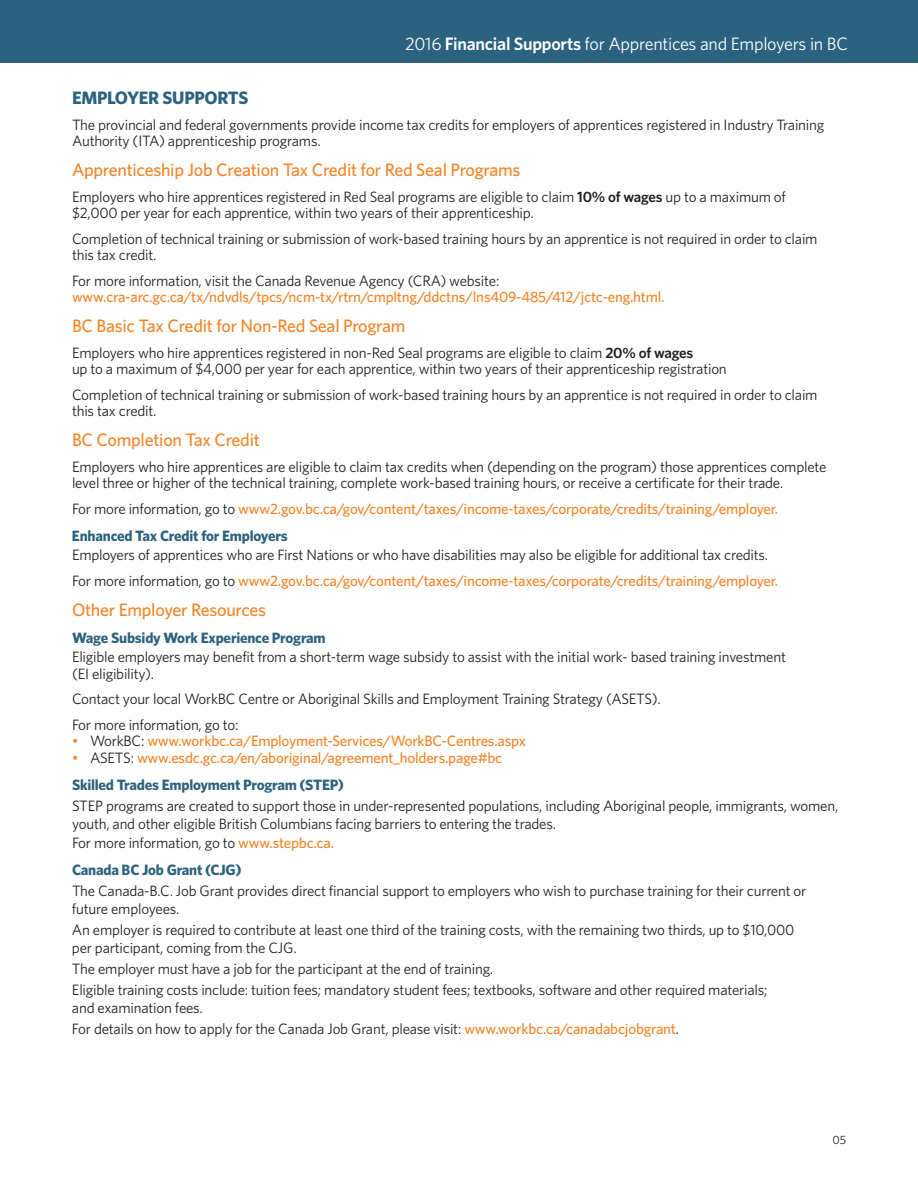
<style>
.page{position:relative;width:918px;height:1188px;background:#fff}
.page>*{position:absolute;margin:0;border:0;box-sizing:border-box;transform-origin:0 0}
.t1{font:500 18px "Whitney";letter-spacing:-.015em;color:#f58427}
.t2{font:18px "Whitney";letter-spacing:-.015em;color:#fff}
.t3{font:700 18px "Whitney";letter-spacing:-.015em;color:#2b627f}
.t4{font:15px/16.5px "Whitney";letter-spacing:-.015em;color:#231f20}
.t5{font:500 15px/27px "Whitney";letter-spacing:-.015em;color:#f58427}
.t6{font:700 15px "Whitney";letter-spacing:-.015em;color:#2b627f}
.t7{font:12px "Whitney";color:#231f20}
.s1{font-weight:600}
.s2{font-weight:400;color:#231f20}
.s3{font-weight:700;color:#2b627f}
.s4{font-weight:500;color:#f58427}
.s5{font-weight:400}
</style>
<div class="page">
<div style="left:0;top:0;width:918px;height:63px;background:#2b627f"></div>
<hr style="left:0;top:0;width:1px;height:63px;background:#7db1cd">
<p class="t2" style="left:405px;top:38px;width:445px">2016 <span class="s1">Financial Supports</span> for Apprentices and Employers in BC</p>
<p class="t3" style="left:72px;top:92px;width:178px">EMPLOYER SUPPORTS</p>
<p class="t4" style="left:72px;top:118px;width:754px">The provincial and federal governments provide income tax credits for employers of apprentices registered in Industry Training<br>Authority (ITA) apprenticeship programs.</p>
<p class="t1" style="left:72px;top:164px;width:450px">Apprenticeship Job Creation Tax Credit for Red Seal Programs</p>
<p class="t4" style="left:72px;top:190px;width:716px">Employers who hire apprentices registered in Red Seal programs are eligible to claim <span class="s1">10% of wages</span> up to a maximum of $2,000 per year for each apprentice, within two years of their apprenticeship.</p>
<p class="t4" style="left:72px;top:232px;width:747px">Completion of technical training or submission of work-based training hours by an apprentice is not required in order to claim this tax credit.</p>
<p class="t4" style="left:72px;top:274px;width:429px">For more information, visit the Canada Revenue Agency (CRA) website:</p>
<p class="t5" style="left:72px;top:285px;width:594px">www.cra-arc.gc.ca/tx/ndvdls/tpcs/ncm-tx/rtrn/cmpltng/ddctns/lns409-485/412/jctc-eng.html.</p>
<p class="t1" style="left:72px;top:320px;width:335px">BC Basic Tax Credit for Non-Red Seal Program</p>
<p class="t4" style="left:72px;top:346px;width:656px">Employers who hire apprentices registered in non-Red Seal programs are eligible to claim <span class="s1">20% of wages<br></span>up to a maximum of $4,000 per year for each apprentice, within two years of their apprenticeship registration</p>
<p class="t4" style="left:72px;top:388px;width:747px">Completion of technical training or submission of work-based training hours by an apprentice is not required in order to claim this tax credit.</p>
<p class="t1" style="left:72px;top:434px;width:189px">BC Completion Tax Credit</p>
<p class="t4" style="left:72px;top:460px;width:756px">Employers who hire apprentices are eligible to claim tax credits when (depending on the program) those apprentices complete level three or higher of the technical training, complete work-based training hours, or receive a certificate for their trade.</p>
<p class="t5" style="left:72px;top:497px;width:708px"><span class="s2">For more information, go to</span> www2.gov.bc.ca/gov/content/taxes/income-taxes/corporate/credits/training/employer.<br><span class="s3">Enhanced Tax Credit for Employers</span></p>
<p class="t4" style="left:72px;top:544px;width:708px;line-height:25.5px">Employers of apprentices who are First Nations or who have disabilities may also be eligible for additional tax credits.<br>For more information, go to <span class="s4">www2.gov.bc.ca/gov/content/taxes/income-taxes/corporate/credits/training/employer.</span></p>
<p class="t1" style="left:72px;top:603px;width:196px">Other Employer Resources</p>
<p class="t6" style="left:72px;top:633px;width:255px">Wage Subsidy Work Experience Program</p>
<p class="t4" style="left:72px;top:650px;width:715px">Eligible employers may benefit from a short-term wage subsidy to assist with the initial work- based training investment (EI eligibility).</p>
<p class="t4" style="left:72px;top:688px;width:590px;line-height:25.5px">Contact your local WorkBC Centre or Aboriginal Skills and Employment Training Strategy (ASETS).<br>For more information, go to:</p>
<p class="t5" style="left:72px;top:729px;width:455px"><span class="s5">•</span> <span class="s2">WorkBC:</span> www.workbc.ca/Employment-Services/WorkBC-Centres.aspx</p>
<p class="t5" style="left:72px;top:746px;width:432px"><span class="s5">•</span> <span class="s2">ASETS:</span> www.esdc.gc.ca/en/aboriginal/agreement_holders.page#bc<br><span class="s3">Skilled Trades Employment Program (STEP)</span></p>
<p class="t4" style="left:72px;top:798px;width:768px;line-height:18px">STEP programs are created to support those in under-represented populations, including Aboriginal people, immigrants, women, youth, and other eligible British Columbians facing barriers to entering the trades.</p>
<p class="t4" style="left:72px;top:831px;width:264px;line-height:27px">For more information, go to <span class="s4">www.stepbc.ca.<br></span><span class="s3">Canada BC Job Grant (CJG)</span></p>
<p class="t4" style="left:72px;top:884px;width:736px;line-height:18px">The Canada-B.C. Job Grant provides direct financial support to employers who wish to purchase training for their current or future employees.</p>
<p class="t4" style="left:72px;top:923px;width:724px;line-height:18px">An employer is required to contribute at least one third of the training costs, with the remaining two thirds, up to $10,000 per participant, coming from the CJG.</p>
<p class="t4" style="left:72px;top:960px;width:697px;line-height:21px">The employer must have a job for the participant at the end of training.<br>Eligible training costs include: tuition fees; mandatory student fees; textbooks, software and other required materials;</p>
<p class="t4" style="left:72px;top:999px;width:609px;line-height:21px">and examination fees.<br>For details on how to apply for the Canada Job Grant, please visit: <span class="s4">www.workbc.ca/canadabcjobgrant</span>.</p>
<p class="t7" style="left:832px;top:1135px;width:15px">05</p>
</div>
